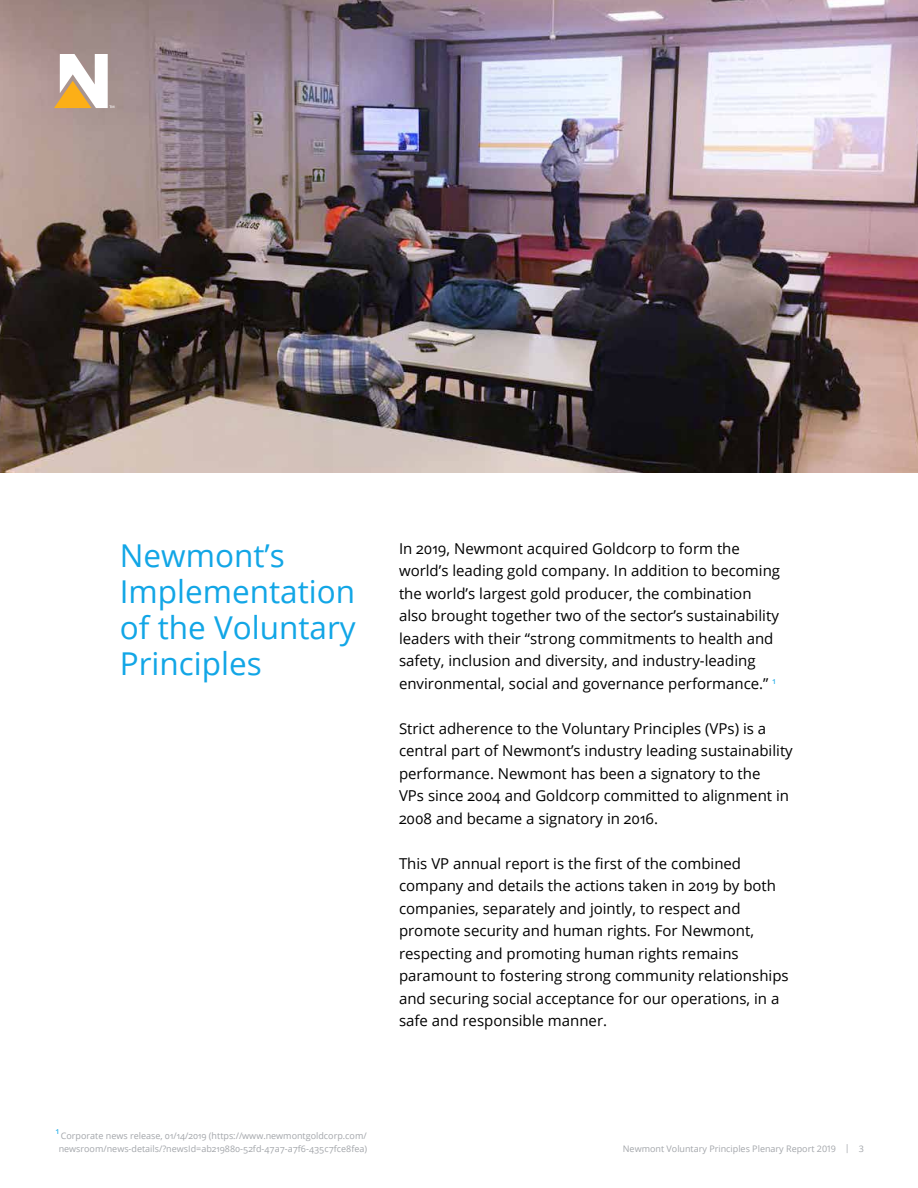
<style>
.page{position:relative;width:918px;height:1188px;background:#fff}
.page>*{position:absolute;margin:0;border:0;box-sizing:border-box;transform-origin:0 0}
.t1{font:31.5px/36px "Open Sans";color:#12a6e6}
.t2{font:15px/22.5px "Open Sans";color:#000}
.t3{font:9px/13.5px "Open Sans";color:#a3a6aa}
.t4{font:8.7px "Open Sans";color:#12a6e6}
</style>
<div class="page">
<img style="left:0;top:0;width:918px;height:472px">
<svg style="left:54px;top:54px;width:60px;height:54px"></svg>
<h1 class="t1" style="left:120px;top:537px;width:237px">Newmont’s<br>Implementation of the Voluntary<br>Principles</h1>
<p class="t2" style="left:399px;top:537px;width:383px">In 2019, Newmont acquired Goldcorp to form the world’s leading gold company. In addition to becoming the world’s largest gold producer, the combination also brought together two of the sector’s sustainability leaders with their “strong commitments to health and safety, inclusion and diversity, and industry-leading environmental, social and governance performance.” <sup>1</sup></p>
<p class="t2" style="left:399px;top:717px;width:395px">Strict adherence to the Voluntary Principles (VPs) is a central part of Newmont’s industry leading sustainability performance. Newmont has been a signatory to the<br>VPs since 2004 and Goldcorp committed to alignment in 2008 and became a signatory in 2016.</p>
<p class="t2" style="left:399px;top:852px;width:391px">This VP annual report is the first of the combined company and details the actions taken in 2019 by both companies, separately and jointly, to respect and promote security and human rights. For Newmont, respecting and promoting human rights remains paramount to fostering strong community relationships and securing social acceptance for our operations, in a safe and responsible manner.</p>
<p class="t4" style="left:56px;top:1124px;width:5px">1</p>
<p class="t3" style="left:59px;top:1128px;width:310px">Corporate news release, 01/14/2019 (https://www.newmontgoldcorp.com/ newsroom/news-details/?newsId=ab219880-52fd-47a7-a7f6-435c7fce8fea)</p>
<p class="t3" style="left:623px;top:1142px;width:243px">Newmont Voluntary Principles Plenary Report 2019 | 3</p>
</div>
